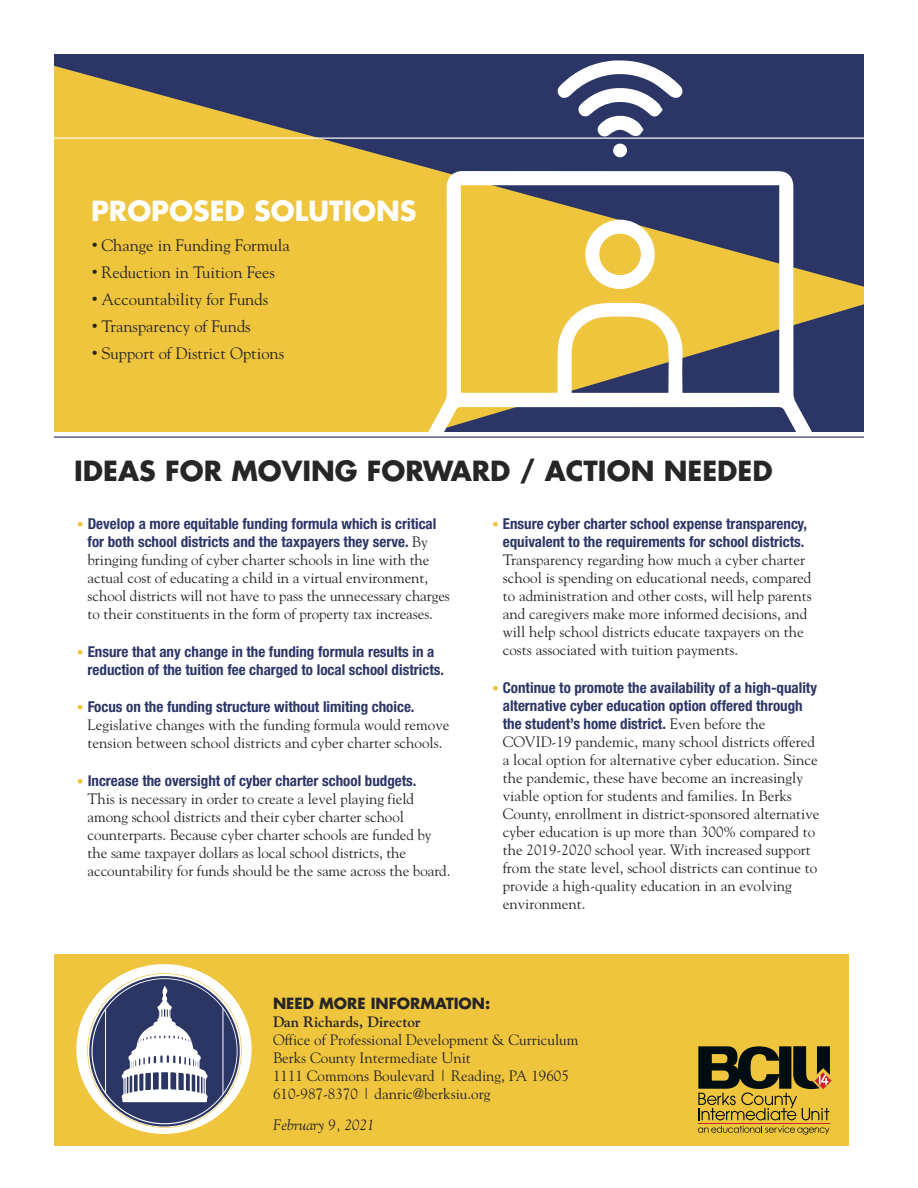
<style>
.page{position:relative;width:918px;height:1188px;background:#fff}
.page>*{position:absolute;margin:0;border:0;box-sizing:border-box;transform-origin:0 0}
.t1{font:700 27px "Futura";color:#272526}
.t2{font:700 27px "Futura";color:#fff}
.t3{font:16.5px "Goudy";color:#272526}
.t4{font:15px/18px "Goudy";color:#272526}
.t5{font:700 condensed 15px/18px "Helvetica Neue";color:#2c3666}
.t6{font:700 15px "Futura";color:#272526}
.t7{font:15px "Goudy Bold Os F";color:#272526}
.t8{font:italic 15px "Goudy";color:#272526}
.s1{font-size:12px}
.s2{font-size:13.5px;color:#efc53e}
.s3{font-family:"Helvetica Neue";font-weight:700;font-stretch:condensed;color:#2c3666}
.s4{font-family:"Goudy";font-weight:400;font-stretch:normal;font-size:13.5px;color:#efc53e}
</style>
<div class="page">
<div style="left:54px;top:54px;width:809px;height:377px;background:#2c3666"></div>
<svg style="left:54px;top:66px;width:810px;height:366px;fill:#efc53e"></svg>
<div style="left:54px;top:954px;width:795px;height:192px;background:#efc53e"></div>
<hr style="left:54px;top:436px;width:810px;height:2px;background:#2c3666">
<hr style="left:21px;top:138px;width:861px;height:1px;background:#fff">
<div style="left:76px;top:964px;width:176px;height:170px;background:#fff;border-radius:50%"></div>
<svg style="left:89px;top:976px;width:151px;height:150px"></svg>
<svg style="left:394px;top:171px;width:450px;height:260px"></svg>
<svg style="left:557px;top:60px;width:126px;height:77px"></svg>
<div style="left:613px;top:143px;width:14px;height:14px;background:#fff;border-radius:50%"></div>
<svg style="left:585px;top:220px;width:70px;height:69px;background:#f0dd9f"></svg>
<hr style="left:698px;top:1123px;width:132px;height:1px;background:#cc262a">
<svg style="left:698px;top:1126px;width:132px;height:9px"></svg>
<svg style="left:698px;top:1046px;width:134px;height:74px"></svg>
<p class="t2" style="left:91px;top:198px;width:327px">PROPOSED SOLUTIONS</p>
<p class="t3" style="left:91px;top:238px;width:200px"><span class="s1">•</span> Change in Funding Formula</p>
<p class="t3" style="left:91px;top:265px;width:185px"><span class="s1">•</span> Reduction in Tuition Fees</p>
<p class="t3" style="left:91px;top:292px;width:179px"><span class="s1">•</span> Accountability for Funds</p>
<p class="t3" style="left:91px;top:319px;width:161px"><span class="s1">•</span> Transparency of Funds</p>
<p class="t3" style="left:91px;top:346px;width:195px"><span class="s1">•</span> Support of District Options</p>
<p class="t1" style="left:74px;top:458px;width:700px">IDEAS FOR MOVING FORWARD / ACTION NEEDED</p>
<p class="t4" style="left:88px;top:516px;width:364px;text-indent:-11px"><span class="s2">•</span> <span class="s3">Develop a more equitable funding formula which is critical for both school districts and the taxpayers they serve.</span> By bringing funding of cyber charter schools in line with the actual cost of educating a child in a virtual environment, school districts will not have to pass the unnecessary charges to their constituents in the form of property tax increases.</p>
<p class="t5" style="left:88px;top:644px;width:358px;text-indent:-11px"><span class="s4">•</span> Ensure that any change in the funding formula results in a reduction of the tuition fee charged to local school districts.</p>
<p class="t4" style="left:88px;top:699px;width:364px;text-indent:-11px"><span class="s2">•</span> <span class="s3">Focus on the funding structure without limiting choice.<br></span>Legislative changes with the funding formula would remove tension between school districts and cyber charter schools.</p>
<p class="t4" style="left:88px;top:773px;width:364px;text-indent:-11px"><span class="s2">•</span> <span class="s3">Increase the oversight of cyber charter school budgets.<br></span>This is necessary in order to create a level playing field among school districts and their cyber charter school counterparts. Because cyber charter schools are funded by the same taxpayer dollars as local school districts, the accountability for funds should be the same across the board.</p>
<p class="t4" style="left:503px;top:516px;width:311px;text-indent:-11px"><span class="s2">•</span> <span class="s3">Ensure cyber charter school expense transparency, equivalent to the requirements for school districts.<br></span>Transparency regarding how much a cyber charter school is spending on educational needs, compared to administration and other costs, will help parents and caregivers make more informed decisions, and will help school districts educate taxpayers on the costs associated with tuition payments.</p>
<p class="t4" style="left:503px;top:680px;width:318px;text-indent:-11px"><span class="s2">•</span> <span class="s3">Continue to promote the availability of a high-quality alternative cyber education option offered through the student’s home district.</span> Even before the COVID-19 pandemic, many school districts offered a local option for alternative cyber education. Since the pandemic, these have become an increasingly viable option for students and families. In Berks County, enrollment in district-sponsored alternative cyber education is up more than 300% compared to the 2019-2020 school year. With increased support from the state level, school districts can continue to provide a high-quality education in an evolving environment.</p>
<p class="t6" style="left:273px;top:997px;width:219px">NEED MORE INFORMATION:</p>
<p class="t7" style="left:273px;top:1016px;width:149px">Dan Richards, Director</p>
<p class="t4" style="left:273px;top:1032px;width:307px">Office of Professional Development &amp; Curriculum</p>
<p class="t4" style="left:273px;top:1050px;width:199px">Berks County Intermediate Unit</p>
<p class="t4" style="left:273px;top:1068px;width:297px">1111 Commons Boulevard | Reading, PA 19605</p>
<p class="t4" style="left:273px;top:1086px;width:219px">610-987-8370 | danric@berksiu.org</p>
<p class="t8" style="left:273px;top:1119px;width:103px">February 9, 2021</p>
</div>
